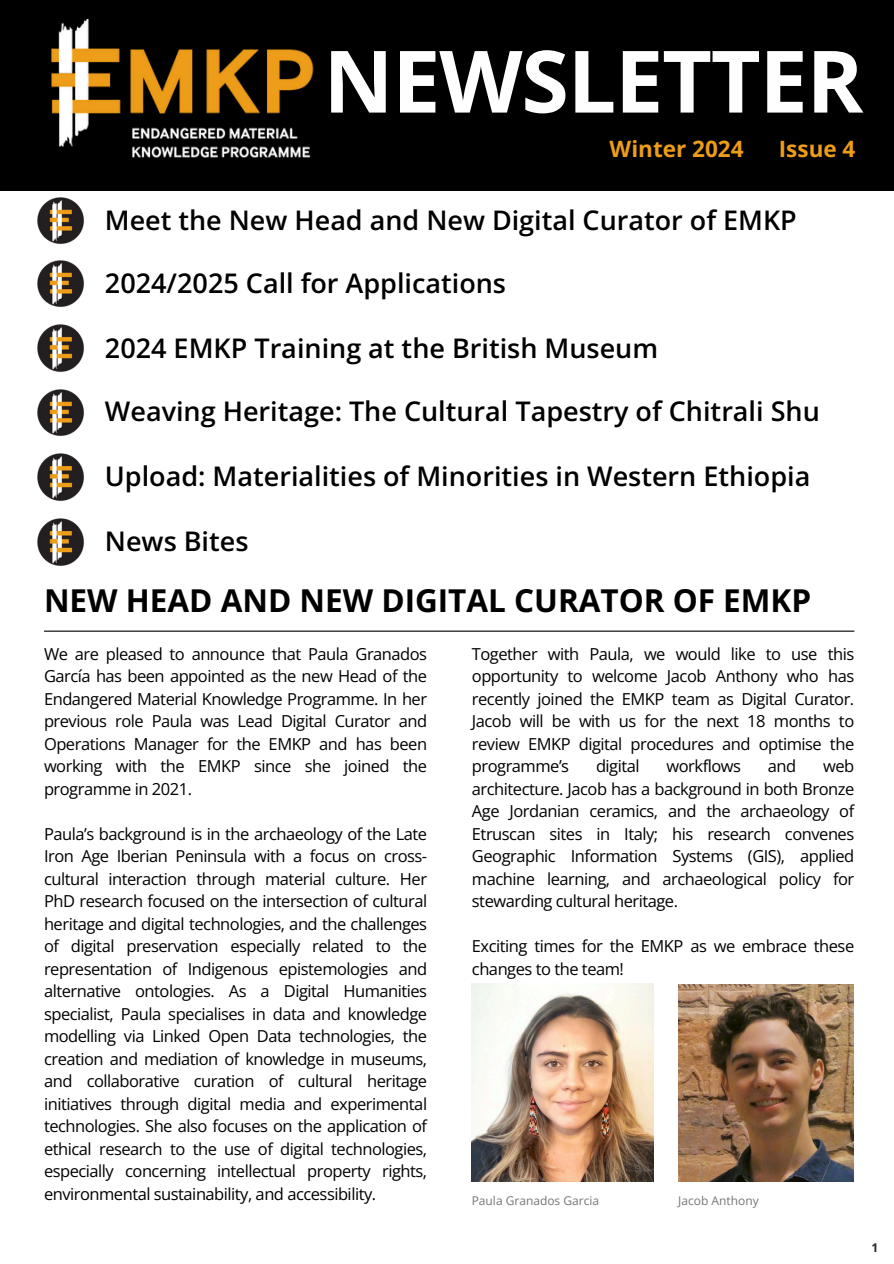
<style>
.page{position:relative;width:894px;height:1264px;background:#fff}
.page>*{position:absolute;margin:0;border:0;box-sizing:border-box;transform-origin:0 0}
.t1{font:700 86.1px "Open Sans";letter-spacing:-.015em;color:#fefefe}
.t2{font:700 31.5px "Open Sans";color:#000}
.t3{font:600 27px "Open Sans";color:#000}
.t4{font:700 22.5px "Open Sans";color:#ed9d19}
.t5{font:16.5px/22.5px "Open Sans";letter-spacing:-.03em;color:#000;text-align:justify}
.t6{font:12px "Open Sans";color:#787474}
.t7{font:700 12px "Open Sans";color:#2a2927}
</style>
<div class="page">
<div style="left:0;top:0;width:893px;height:190px;background:#000"></div>
<img style="left:51px;top:18px;width:263px;height:140px">
<img style="left:37px;top:197px;width:48px;height:48px">
<img style="left:37px;top:260px;width:48px;height:48px">
<img style="left:37px;top:324px;width:48px;height:48px">
<img style="left:37px;top:389px;width:48px;height:48px">
<img style="left:37px;top:453px;width:48px;height:48px">
<hr style="left:44px;top:630px;width:810px;height:1px;background:#000">
<img style="left:678px;top:984px;width:175px;height:197px">
<img style="left:37px;top:518px;width:48px;height:48px">
<img style="left:471px;top:983px;width:181px;height:198px">
<h1 class="t1" style="left:323px;top:21px;width:541px">NEWSLETTER</h1>
<h4 class="t4" style="left:609px;top:133px;width:135px">Winter 2024</h4>
<h4 class="t4" style="left:778px;top:133px;width:78px">Issue 4</h4>
<p class="t3" style="left:105px;top:201px;width:693px">Meet the New Head and New Digital Curator of EMKP</p>
<p class="t3" style="left:105px;top:264px;width:402px">2024/2025 Call for Applications</p>
<h3 class="t3" style="left:105px;top:329px;width:554px">2024 EMKP Training at the British Museum</h3>
<h3 class="t3" style="left:105px;top:392px;width:716px">Weaving Heritage: The Cultural Tapestry of Chitrali Shu</h3>
<p class="t3" style="left:105px;top:457px;width:706px">Upload: Materialities of Minorities in Western Ethiopia</p>
<h3 class="t3" style="left:105px;top:522px;width:145px">News Bites</h3>
<p class="t2" style="left:44px;top:578px;width:768px">NEW HEAD AND NEW DIGITAL CURATOR OF EMKP</p>
<p class="t5" style="left:44px;top:642px;width:384px">We are pleased to announce that Paula Granados García has been appointed as the new Head of the Endangered Material Knowledge Programme. In her previous role Paula was Lead Digital Curator and Operations Manager for the EMKP and has been working with the EMKP since she joined the programme in 2021.</p>
<p class="t5" style="left:44px;top:822px;width:384px">Paula’s background is in the archaeology of the Late Iron Age Iberian Peninsula with a focus on cross&shy;cultural interaction through material culture. Her PhD research focused on the intersection of cultural heritage and digital technologies, and the challenges of digital preservation especially related to the representation of Indigenous epistemologies and alternative ontologies. As a Digital Humanities specialist, Paula specialises in data and knowledge modelling via Linked Open Data technologies, the creation and mediation of knowledge in museums, and collaborative curation of cultural heritage initiatives through digital media and experimental technologies. She also focuses on the application of ethical research to the use of digital technologies, especially concerning intellectual property rights, environmental sustainability, and accessibility.</p>
<h3 class="t5" style="left:472px;top:642px;width:384px">Together with Paula, we would like to use this opportunity to welcome Jacob Anthony who has recently joined the EMKP team as Digital Curator.<br>Jacob will be with us for the next 18 months to review EMKP digital procedures and optimise the programme’s</h3>
<h3 class="t5" style="left:596px;top:754px;width:45px">digital</h3>
<h3 class="t5" style="left:666px;top:754px;width:76px">workflows</h3>
<h3 class="t5" style="left:767px;top:754px;width:30px">and</h3>
<h3 class="t5" style="left:472px;top:754px;width:384px;text-indent:351px">web architecture. Jacob has a background in both Bronze Age Jordanian ceramics, and the archaeology of Etruscan sites in Italy; his research convenes Geographic Information Systems (GIS), applied machine learning, and archaeological policy for stewarding cultural heritage.</h3>
<p class="t5" style="left:472px;top:934px;width:384px">Exciting times for the EMKP as we embrace these changes to the team!</p>
<h3 class="t6" style="left:471px;top:1191px;width:129px">Paula Granados Garcia</h3>
<h2 class="t6" style="left:678px;top:1191px;width:82px">Jacob Anthony</h2>
<p class="t7" style="left:871px;top:1239px;width:8px">1</p>
</div>
